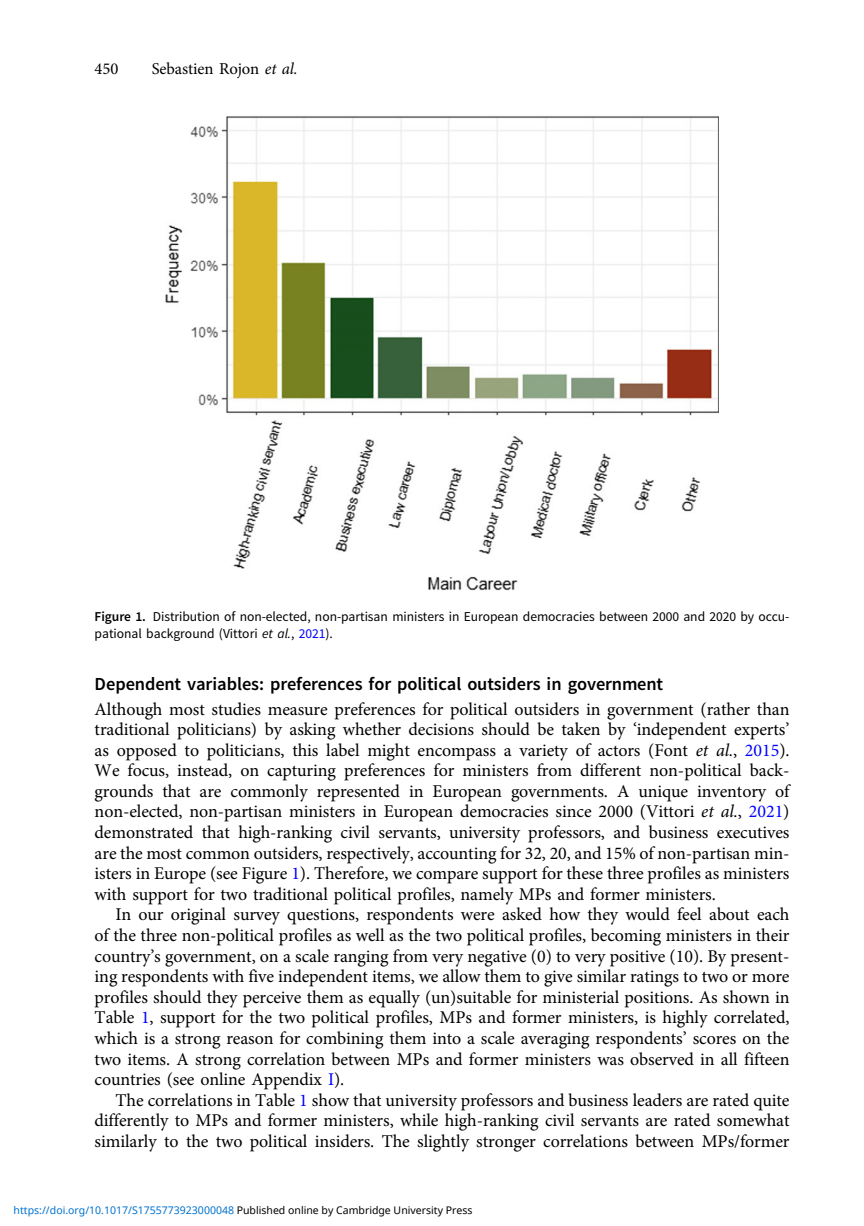
<style>
.page{position:relative;width:864px;height:1226px;background:#fff}
.page>*{position:absolute;margin:0;border:0;box-sizing:border-box;transform-origin:0 0}
.t1{font:18.38px "Adv OT031 da 8 bf";color:#000}
.t2{font:18.03px/20.7px "Adv OT1 ef 757 c 0";color:#000;text-align:justify}
.t3{font:16.62px "Adv OT1 ef 757 c 0";color:#000}
.t4{font:13.47px/16.6px "Adv OT0 e 40 dc 65";color:#000}
.t5{font:10.5px "Noto Sans";color:#0172cf}
.s1{font-family:"Adv OT7 d 6 df 7 ab.I"}
.s2{font-family:"Adv OT031 da 8 bf"}
.s3{font-family:"Adv O Tcabc 3928.I"}
.s4{color:#00f}
.s5{font-style:inherit}
.s6{color:#000}
</style>
<div class="page">
<img style="left:165px;top:116px;width:553px;height:474px">
<p class="t3" style="left:95px;top:63px;width:25px">450</p>
<p class="t3" style="left:152px;top:63px;width:147px">Sebastien Rojon <span class="s1">et al.</span></p>
<p class="t4" style="left:95px;top:609px;width:696px"><span class="s2">Figure 1.</span> Distribution of non-elected, non-partisan ministers in European democracies between 2000 and 2020 by occu&shy;pational background (Vittori <span class="s3">et al.</span>, <span class="s4">2021</span>).</p>
<p class="t1" style="left:95px;top:676px;width:569px">Dependent variables: preferences for political outsiders in government</p>
<p class="t2" style="left:95px;top:700px;width:696px">Although most studies measure preferences for political outsiders in government (rather than traditional politicians) by asking whether decisions should be taken by <span class="s5">‘</span>independent experts<span class="s5">’ </span>as opposed to politicians, this label might encompass a variety of actors (Font <span class="s1">et al.</span>, <span class="s4">2015</span>).<br>We focus, instead, on capturing preferences for ministers from different non-political back&shy;grounds that are commonly represented in European governments. A unique inventory of non-elected, non-partisan ministers in European democracies since 2000 (Vittori <span class="s1">et al.</span>, <span class="s4">2021</span>) demonstrated that high-ranking civil servants, university professors, and business executives are the most common outsiders, respectively, accounting for 32, 20, and 15% of non-partisan min&shy;isters in Europe (see Figure <span class="s4">1</span>). Therefore, we compare support for these three profiles as ministers with support for two traditional political profiles, namely MPs and former ministers.</p>
<p class="t2" style="left:95px;top:905px;width:696px;text-indent:21px">In our original survey questions, respondents were asked how they would feel about each of the three non-political profiles as well as the two political profiles, becoming ministers in their country<span class="s5">’</span>s government, on a scale ranging from very negative (0) to very positive (10). By present&shy;ing respondents with five independent items, we allow them to give similar ratings to two or more profiles should they perceive them as equally (un)suitable for ministerial positions. As shown in Table <span class="s4">1</span>, support for the two political profiles, MPs and former ministers, is highly correlated, which is a strong reason for combining them into a scale averaging respondents<span class="s5">’</span> scores on the two items. A strong correlation between MPs and former ministers was observed in all fifteen countries (see online Appendix <span class="s4">I</span>).</p>
<p class="t2" style="left:95px;top:1091px;width:696px;text-indent:21px">The correlations in Table <span class="s4">1</span> show that university professors and business leaders are rated quite differently to MPs and former ministers, while high-ranking civil servants are rated somewhat similarly to the two political insiders. The slightly stronger correlations between MPs/former</p>
<p class="t5" style="left:14px;top:1202px;width:460px">https://doi.org/10.1017/S1755773923000048 <span class="s6">Published online by Cambridge University Press</span></p>
</div>
